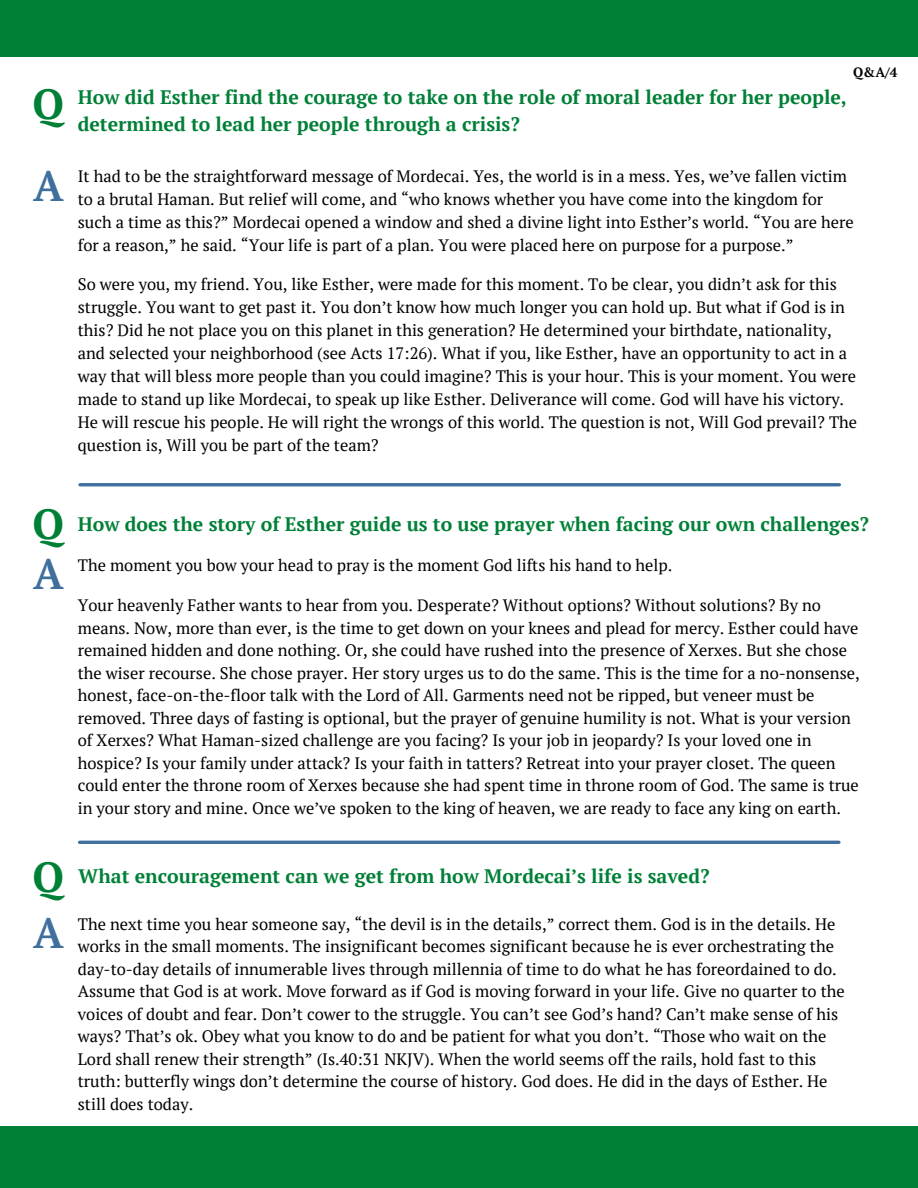
<style>
.page{position:relative;width:918px;height:1188px;background:#fff}
.page>*{position:absolute;margin:0;border:0;box-sizing:border-box;transform-origin:0 0}
.t1{font:700 42px "PT Serif";color:#008037}
.t2{font:700 42px "PT Serif";color:#3f6f9d}
.t3{font:700 19.5px/27.2px "PT Serif";color:#008037}
.t4{font:16.5px/22.5px "PT Serif";color:#000}
.t5{font:700 13.5px "PT Serif";color:#000}
</style>
<div class="page">
<div style="left:0;top:0;width:918px;height:57px;background:#008037"></div>
<div style="left:0;top:1127px;width:918px;height:61px;background:#008037"></div>
<hr style="left:80px;top:483px;width:759px;height:3px;background:#3f6f9d">
<hr style="left:80px;top:841px;width:759px;height:3px;background:#3f6f9d">
<p class="t1" style="left:33px;top:75px;width:33px">Q</p>
<p class="t3" style="left:78px;top:83px;width:771px">How did Esther find the courage to take on the role of moral leader for her people, determined to lead her people through a crisis?</p>
<p class="t5" style="left:853px;top:63px;width:46px">Q&amp;A/4</p>
<p class="t2" style="left:33px;top:157px;width:32px">A</p>
<p class="t4" style="left:78px;top:164px;width:777px;line-height:23px">It had to be the straightforward message of Mordecai. Yes, the world is in a mess. Yes, we’ve fallen victim to a brutal Haman. But relief will come, and “who knows whether you have come into the kingdom for such a time as this?” Mordecai opened a window and shed a divine light into Esther’s world. “You are here for a reason,” he said. “Your life is part of a plan. You were placed here on purpose for a purpose.”</p>
<p class="t4" style="left:78px;top:272px;width:781px;line-height:23px">So were you, my friend. You, like Esther, were made for this moment. To be clear, you didn’t ask for this struggle. You want to get past it. You don’t know how much longer you can hold up. But what if God is in this? Did he not place you on this planet in this generation? He determined your birthdate, nationality, and selected your neighborhood (see Acts 17:26). What if you, like Esther, have an opportunity to act in a way that will bless more people than you could imagine? This is your hour. This is your moment. You were made to stand up like Mordecai, to speak up like Esther. Deliverance will come. God will have his victory.<br>He will rescue his people. He will right the wrongs of this world. The question is not, Will God prevail? The question is, Will you be part of the team?</p>
<p class="t1" style="left:33px;top:496px;width:33px">Q</p>
<p class="t2" style="left:33px;top:546px;width:32px">A</p>
<p class="t3" style="left:78px;top:510px;width:793px">How does the story of Esther guide us to use prayer when facing our own challenges?</p>
<p class="t4" style="left:78px;top:553px;width:596px">The moment you bow your head to pray is the moment God lifts his hand to help.</p>
<p class="t4" style="left:78px;top:594px;width:783px">Your heavenly Father wants to hear from you. Desperate? Without options? Without solutions? By no means. Now, more than ever, is the time to get down on your knees and plead for mercy. Esther could have remained hidden and done nothing. Or, she could have rushed into the presence of Xerxes. But she chose the wiser recourse. She chose prayer. Her story urges us to do the same. This is the time for a no-nonsense, honest, face-on-the-floor talk with the Lord of All. Garments need not be ripped, but veneer must be removed. Three days of fasting is optional, but the prayer of genuine humility is not. What is your version of Xerxes? What Haman-sized challenge are you facing? Is your job in jeopardy? Is your loved one in hospice? Is your family under attack? Is your faith in tatters? Retreat into your prayer closet. The queen could enter the throne room of Xerxes because she had spent time in throne room of God. The same is true in your story and mine. Once we’ve spoken to the king of heaven, we are ready to face any king on earth.</p>
<p class="t1" style="left:33px;top:848px;width:33px">Q</p>
<p class="t3" style="left:78px;top:862px;width:633px">What encouragement can we get from how Mordecai’s life is saved?</p>
<p class="t2" style="left:33px;top:905px;width:32px">A</p>
<p class="t4" style="left:78px;top:912px;width:768px">The next time you hear someone say, “the devil is in the details,” correct them. God is in the details. He works in the small moments. The insignificant becomes significant because he is ever orchestrating the day-to-day details of innumerable lives through millennia of time to do what he has foreordained to do.<br>Assume that God is at work. Move forward as if God is moving forward in your life. Give no quarter to the voices of doubt and fear. Don’t cower to the struggle. You can’t see God’s hand? Can’t make sense of his ways? That’s ok. Obey what you know to do and be patient for what you don’t. “Those who wait on the Lord shall renew their strength” (Is.40:31 NKJV). When the world seems off the rails, hold fast to this truth: butterfly wings don’t determine the course of history. God does. He did in the days of Esther. He still does today.</p>
</div>
